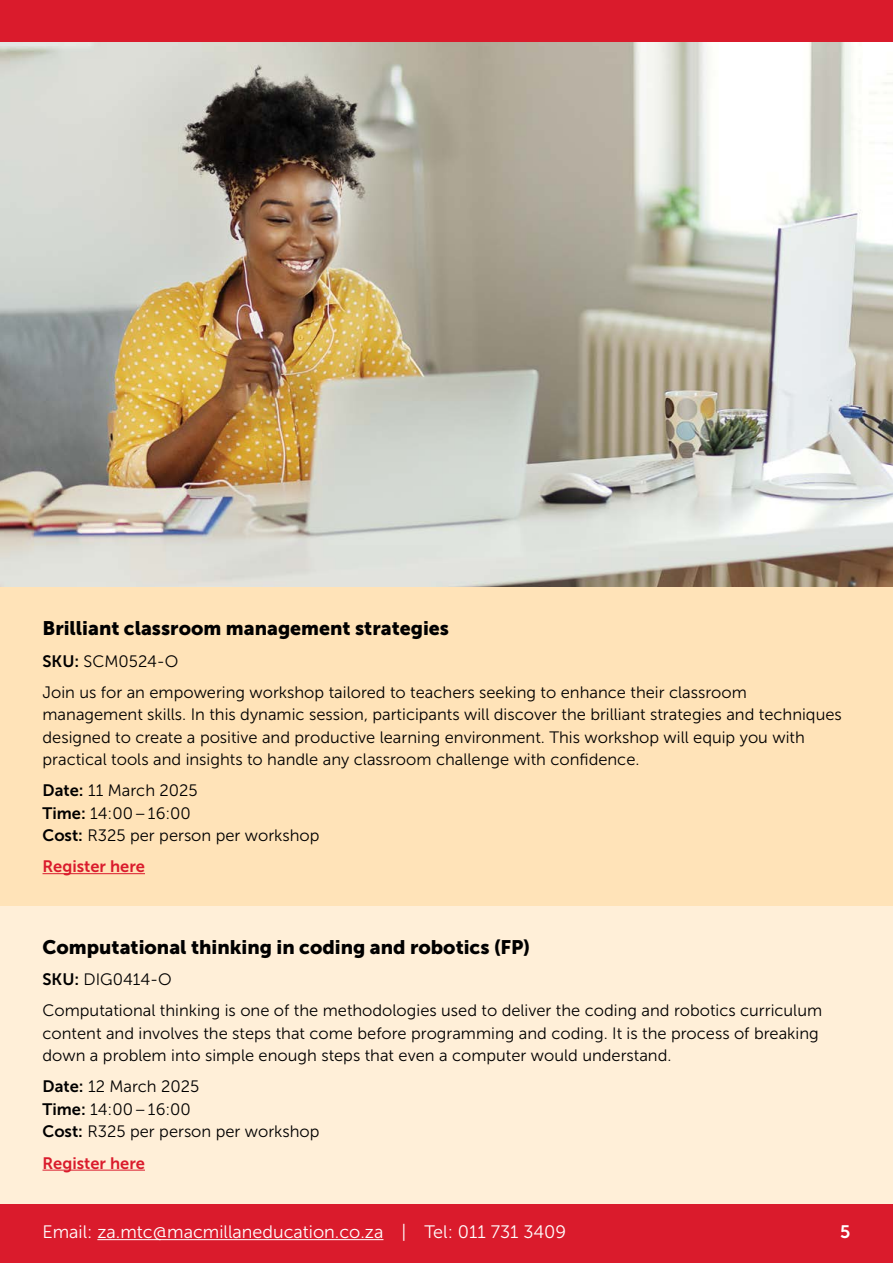
<style>
.page{position:relative;width:893px;height:1263px;background:#fff}
.page>*{position:absolute;margin:0;border:0;box-sizing:border-box;transform-origin:0 0}
.t1{font:19.5px "Museo Sans 900";color:#000}
.t2{font:18px "Museo Sans 300";color:#fff}
.t3{font:18px "Museo Sans 700";color:#fff}
.t4{font:16.5px/22.5px "Museo Sans 300";color:#000}
.t5{font:16.5px "Museo Sans 700";color:#da1b2c}
.s1{font-family:"Museo Sans 700"}
</style>
<div class="page">
<div style="left:0;top:0;width:893px;height:43px;background:#da1b2c"></div>
<div style="left:0;top:1203px;width:893px;height:60px;background:#da1b2c"></div>
<hr style="left:97px;top:1239px;width:286px;height:1px;background:#fff">
<div style="left:0;top:587px;width:893px;height:319px;background:#ffe3b8"></div>
<div style="left:0;top:906px;width:893px;height:297px;background:#ffefd8"></div>
<hr style="left:43px;top:1170px;width:102px;height:1px;background:#da1b2c">
<hr style="left:43px;top:873px;width:102px;height:1px;background:#da1b2c">
<img style="left:0;top:43px;width:893px;height:544px">
<p class="t1" style="left:43px;top:618px;width:408px">Brilliant classroom management strategies</p>
<p class="t4" style="left:43px;top:645px;width:706px;line-height:31px"><span class="s1">SKU:</span> SCM0524-O<br>Join us for an empowering workshop tailored to teachers seeking to enhance their classroom</p>
<p class="t4" style="left:43px;top:703px;width:801px">management skills. In this dynamic session, participants will discover the brilliant strategies and techniques designed to create a positive and productive learning environment. This workshop will equip you with practical tools and insights to handle any classroom challenge with confidence.</p>
<p class="t4" style="left:43px;top:779px;width:279px"><span class="s1">Date:</span> 11 March 2025<br><span class="s1">Time:</span> 14:00–16:00<br><span class="s1">Cost:</span> R325 per person per workshop</p>
<p class="t5" style="left:43px;top:857px;width:104px">Register here</p>
<p class="t1" style="left:43px;top:936px;width:489px">Computational thinking in coding and robotics (FP)</p>
<p class="t4" style="left:43px;top:964px;width:781px;line-height:31px"><span class="s1">SKU:</span> DIG0414-O<br>Computational thinking is one of the methodologies used to deliver the coding and robotics curriculum</p>
<p class="t4" style="left:43px;top:1022px;width:778px">content and involves the steps that come before programming and coding. It is the process of breaking down a problem into simple enough steps that even a computer would understand.</p>
<p class="t4" style="left:43px;top:1076px;width:279px"><span class="s1">Date:</span> 12 March 2025<br><span class="s1">Time:</span> 14:00–16:00<br><span class="s1">Cost:</span> R325 per person per workshop</p>
<p class="t5" style="left:43px;top:1153px;width:104px">Register here</p>
<p class="t2" style="left:43px;top:1222px;width:525px">Email: za. mtc@macmillaneducation.co.za | Tel: 011 731 3409</p>
<p class="t3" style="left:840px;top:1221px;width:12px">5</p>
</div>
